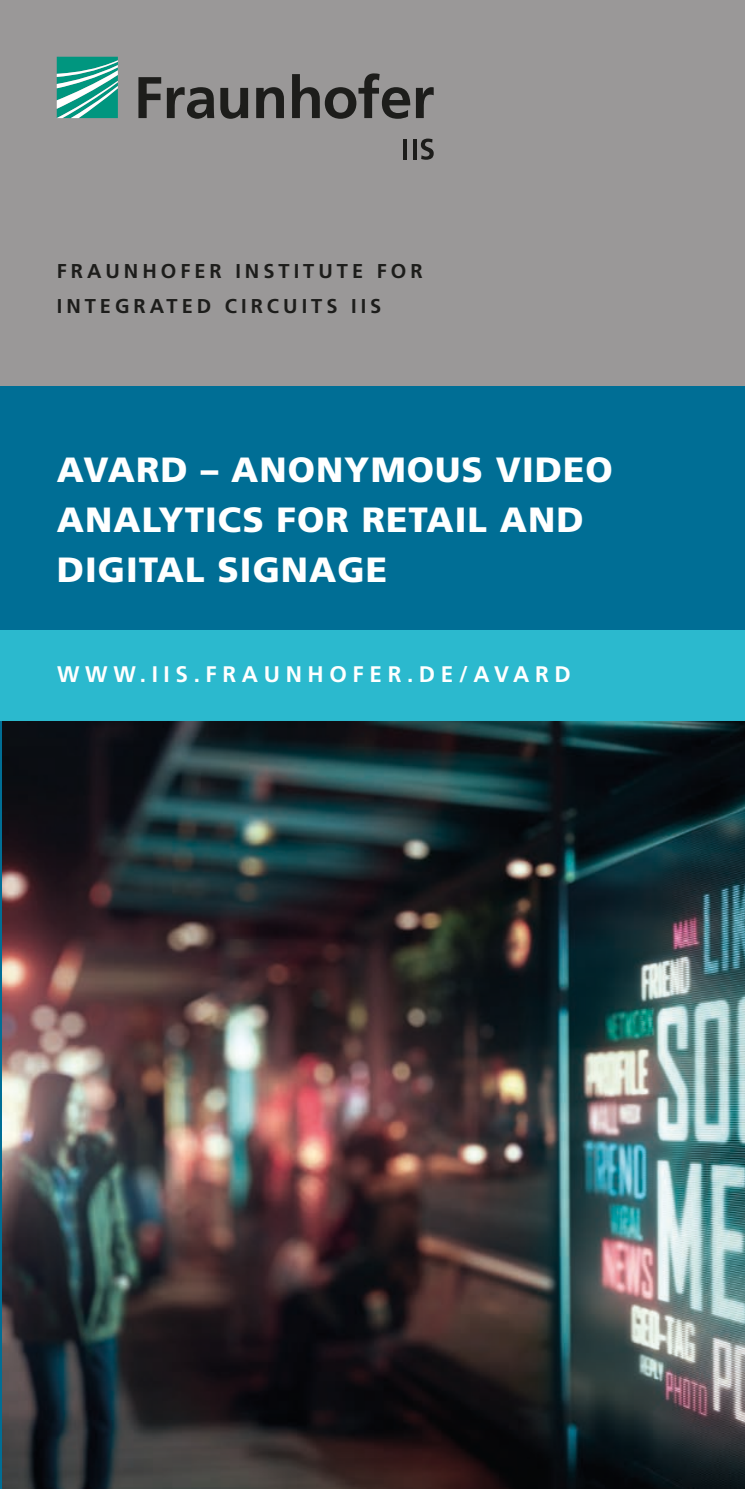
<style>
.page{position:relative;width:745px;height:1489px;background:#fff}
.page>*{position:absolute;margin:0;border:0;box-sizing:border-box;transform-origin:0 0}
._03_Standardüberschr{font:900 35px/50px "Frutiger LT Com";letter-spacing:.03em;color:#fff}
._08_Kolumne{font:700 22.5px "Frutiger LT Com";letter-spacing:.25em;color:#fff}
._10_Institutsname{font:700 20px/35px "Frutiger LT Com";letter-spacing:.2em;color:#1d1d1b}
</style>
<div class="page">
<div style="left:0;top:383px;width:744px;height:1105px;background:#006e95"></div>
<img style="left:2px;top:720px;width:742px;height:768px">
<div style="left:0;top:0;width:744px;height:385px;background:#9a9898"></div>
<svg style="left:57px;top:57px;width:61px;height:61px;background:#4ab2a2"></svg>
<svg style="left:138px;top:73px;width:295px;height:46px"></svg>
<hr style="left:403px;top:139px;width:4px;height:20px;background:#1d1d1b">
<svg style="left:413px;top:139px;width:3px;height:20px"></svg>
<svg style="left:420px;top:139px;width:13px;height:21px"></svg>
<div style="left:0;top:630px;width:744px;height:90px;background:#2bb9ce"></div>
<p class="_10_Institutsname" style="left:57px;top:254px;width:367px">FRAUNHOFER INSTITUTE FOR<br>INTEGRATED CIRCUITS IIS</p>
<p class="_03_Standardüberschr" style="left:57px;top:445px;width:557px">AVARD – ANONYMOUS VIDEO<br>ANALYTICS FOR RETAIL AND</p>
<p class="_03_Standardüberschr" style="left:57px;top:545px;width:332px">DIGITAL SIGNAGE</p>
<p class="_08_Kolumne" style="left:57px;top:661px;width:515px">WWW.IIS.FRAUNHOFER.DE/AVARD</p>
</div>
